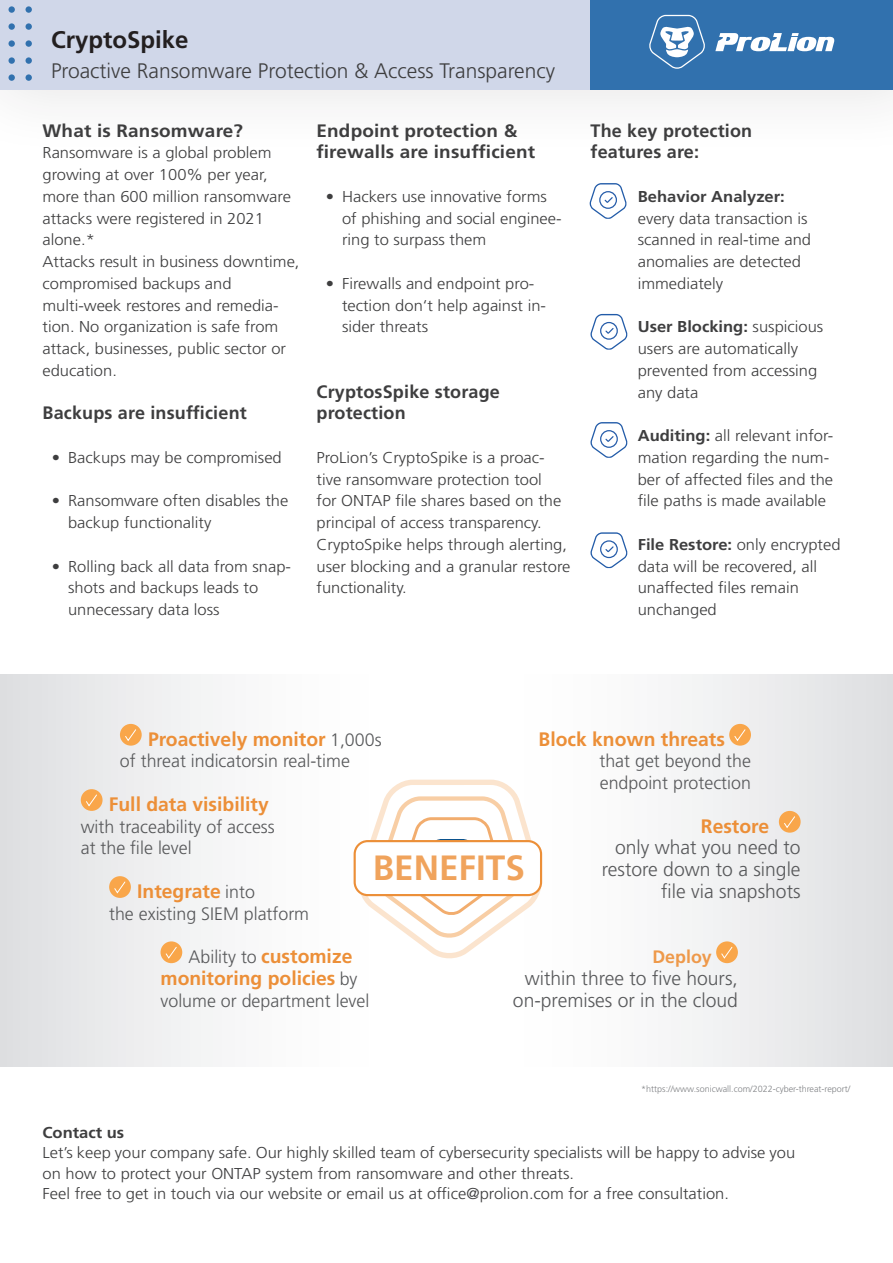
<style>
.page{position:relative;width:893px;height:1263px;background:#fff}
.page>*{position:absolute;margin:0;border:0;box-sizing:border-box;transform-origin:0 0}
.t1{font:700 35.1px "Frutiger LT Std";color:#f0a35c}
.t2{font:700 24px "Frutiger LT Std";color:#231f20}
.t3{font:300 21px "Frutiger LT Std";color:#3e3e3f}
.t4{font:700 19.5px "Frutiger LT Std";color:#ec8f38}
.t5{font:300 19.5px/21.8px "Frutiger LT Std";color:#57585a;text-align:right}
.t6{font:300 18px/21.8px "Frutiger LT Std";color:#57585a}
.t7{font:700 18px/21.8px "Frutiger LT Std";letter-spacing:.01em;color:#3e3e3f}
.t8{font:700 18px/21.8px "Frutiger LT Std";letter-spacing:.01em;color:#3e3e3f;scale:1.05 1}
.t9{font:700 18px "Frutiger LT Std";color:#ee994a}
.t10{font:300 15.75px/21.8px "Frutiger LT Std";color:#3e3e3f;scale:1.05 1}
.t11{font:700 15.75px "Frutiger LT Std";color:#3e3e3f;scale:1.05 1}
.t12{font:300 9px "Frutiger LT Std";color:#808285}
.s1{font-weight:700}
.s2{font-weight:300;font-size:18px;color:#57585a}
.s3{font-weight:700;font-size:19.5px;color:#ec8f38}
</style>
<div class="page">
<div style="left:0;top:0;width:893px;height:162px;background:#fbfbfb"></div>
<div style="left:0;top:0;width:590px;height:89px;background:#d0d7e9"></div>
<div style="left:590px;top:0;width:303px;height:89px;background:#3171ae"></div>
<svg style="left:715px;top:33px;width:119px;height:18px"></svg>
<svg style="left:649px;top:15px;width:56px;height:54px"></svg>
<div style="left:9px;top:6px;width:6px;height:7px;background:#3171ae;border-radius:50%"></div>
<div style="left:26px;top:6px;width:6px;height:7px;background:#3171ae;border-radius:50%"></div>
<div style="left:9px;top:23px;width:6px;height:7px;background:#3171ae;border-radius:50%"></div>
<div style="left:26px;top:23px;width:6px;height:7px;background:#3171ae;border-radius:50%"></div>
<div style="left:9px;top:40px;width:6px;height:7px;background:#3171ae;border-radius:50%"></div>
<div style="left:26px;top:40px;width:6px;height:7px;background:#3171ae;border-radius:50%"></div>
<div style="left:9px;top:57px;width:6px;height:7px;background:#3171ae;border-radius:50%"></div>
<div style="left:26px;top:57px;width:6px;height:7px;background:#3171ae;border-radius:50%"></div>
<div style="left:9px;top:74px;width:6px;height:7px;background:#3171ae;border-radius:50%"></div>
<div style="left:26px;top:74px;width:6px;height:7px;background:#3171ae;border-radius:50%"></div>
<svg style="left:590px;top:183px;width:36px;height:36px"></svg>
<svg style="left:590px;top:314px;width:37px;height:36px"></svg>
<svg style="left:590px;top:422px;width:37px;height:36px"></svg>
<svg style="left:590px;top:532px;width:37px;height:36px"></svg>
<div style="left:0;top:675px;width:394px;height:391px;background:linear-gradient(to right,#e0e1e3,#fff)"></div>
<div style="left:497px;top:675px;width:396px;height:391px;background:linear-gradient(to right,#fff,#e0e1e3)"></div>
<div style="left:729px;top:724px;width:22px;height:22px;background:#f9a64a;border-radius:50%"></div>
<svg style="left:734px;top:729px;width:12px;height:12px"></svg>
<div style="left:779px;top:811px;width:22px;height:22px;background:#f9a64a;border-radius:50%"></div>
<svg style="left:784px;top:816px;width:11px;height:12px"></svg>
<div style="left:716px;top:941px;width:22px;height:22px;background:#f9a64a;border-radius:50%"></div>
<svg style="left:721px;top:947px;width:12px;height:12px"></svg>
<div style="left:161px;top:941px;width:21px;height:22px;background:#f9a64a;border-radius:50%"></div>
<svg style="left:165px;top:946px;width:12px;height:13px"></svg>
<div style="left:81px;top:789px;width:22px;height:22px;background:#f9a64a;border-radius:50%"></div>
<svg style="left:86px;top:794px;width:11px;height:13px"></svg>
<div style="left:120px;top:724px;width:22px;height:22px;background:#f9a64a;border-radius:50%"></div>
<svg style="left:125px;top:729px;width:11px;height:12px"></svg>
<div style="left:109px;top:876px;width:22px;height:22px;background:#f9a64a;border-radius:50%"></div>
<svg style="left:114px;top:881px;width:12px;height:13px"></svg>
<svg style="left:359px;top:777px;width:189px;height:188px"></svg>
<div style="left:355px;top:841px;width:186px;height:54px;background:#fff;border-radius:13px"></div>
<div style="left:354px;top:840px;width:188px;height:56px;border:2px solid #ec8f38;border-radius:13px"></div>
<h2 class="t2" style="left:51px;top:25px;width:139px">CryptoSpike</h2>
<h3 class="t3" style="left:51px;top:59px;width:506px">Proactive Ransomware Protection &amp; Access Transparency</h3>
<p class="t8" style="left:43px;top:120px;width:192px">What is Ransomware?</p>
<p class="t10" style="left:43px;top:142px;width:246px">Ransomware is a global problem growing at over 100% per year, more than 600 million ransomware attacks were registered in 2021 alone.*<br>Attacks result in business downtime, compromised backups and multi-week restores and remedia&shy;tion. No organization is safe from attack, businesses, public sector or education.</p>
<p class="t7" style="left:43px;top:402px;width:206px">Backups are insufficient</p>
<p class="t10" style="left:52px;top:447px;width:221px">• Backups may be compromised</p>
<p class="t10" style="left:68px;top:490px;width:211px;text-indent:-16px">• Ransomware often disables the backup functionality</p>
<p class="t10" style="left:68px;top:555px;width:214px;text-indent:-16px">• Rolling back all data from snap&shy;shots and backups leads to unnecessary data loss</p>
<p class="t8" style="left:316px;top:120px;width:210px">Endpoint protection &amp; firewalls are insufficient</p>
<p class="t10" style="left:342px;top:186px;width:211px;text-indent:-16px">• Hackers use innovative forms of phishing and social enginee&shy;ring to surpass them</p>
<p class="t10" style="left:342px;top:273px;width:196px;text-indent:-16px">• Firewalls and endpoint pro&shy;tection don‘t help against in&shy;sider threats</p>
<p class="t7" style="left:316px;top:381px;width:185px">CryptosSpike storage protection</p>
<p class="t10" style="left:316px;top:447px;width:243px">ProLion’s CryptoSpike is a proac&shy;tive ransomware protection tool<br>for ONTAP file shares based on the principal of access transparency.<br>CryptoSpike helps through alerting, user blocking and a granular restore functionality.</p>
<p class="t7" style="left:590px;top:120px;width:163px">The key protection features are:</p>
<p class="t11" style="left:638px;top:187px;width:142px">Behavior Analyzer:</p>
<p class="t10" style="left:638px;top:207px;width:167px">every data transaction is scanned in real-time and anomalies are detected immediately</p>
<p class="t10" style="left:638px;top:316px;width:178px"><span class="s1">User Blocking:</span> suspicious users are automatically prevented from accessing any data</p>
<p class="t10" style="left:638px;top:425px;width:188px"><span class="s1">Auditing:</span> all relevant infor&shy;mation regarding the num&shy;ber of affected files and the file paths is made available</p>
<p class="t10" style="left:638px;top:534px;width:195px"><span class="s1">File Restore:</span> only encrypted data will be recovered, all unaffected files remain unchanged</p>
<p class="t4" style="left:148px;top:727px;width:235px">Proactively monitor <span class="s2">1,000s</span></p>
<p class="t6" style="left:120px;top:750px;width:232px">of threat indicatorsin real-time</p>
<p class="t4" style="left:109px;top:793px;width:161px">Full data visibility</p>
<p class="t6" style="left:81px;top:816px;width:196px">with traceability of access at the file level</p>
<p class="t4" style="left:137px;top:880px;width:119px">Integrate <span class="s2">into</span></p>
<p class="t6" style="left:109px;top:903px;width:201px">the existing SIEM platform</p>
<h1 class="t1" style="left:373px;top:847px;width:154px">BENEFITS</h1>
<p class="t4" style="left:539px;top:727px;width:188px">Block known threats</p>
<p class="t6" style="left:599px;top:750px;width:153px">that get beyond the endpoint protection</p>
<p class="t4" style="left:701px;top:814px;width:70px">Restore</p>
<p class="t5" style="left:602px;top:837px;width:200px">only what you need to restore down to a single file via snapshots</p>
<p class="t6" style="left:189px;top:946px;width:165px">Ability to <span class="s3">customize</span></p>
<p class="t4" style="left:161px;top:967px;width:198px">monitoring policies <span class="s2">by</span></p>
<p class="t6" style="left:161px;top:990px;width:210px">volume or department level</p>
<p class="t9" style="left:652px;top:946px;width:61px">Deploy</p>
<p class="t5" style="left:513px;top:967px;width:226px">within three to five hours, on-premises or in the cloud</p>
<p class="t12" style="left:641px;top:1084px;width:211px">*https://www.sonicwall.com/2022-cyber-threat-report/</p>
<p class="t11" style="left:43px;top:1123px;width:79px">Contact us</p>
<p class="t10" style="left:43px;top:1143px;width:718px;line-height:20.2px">Let’s keep your company safe. Our highly skilled team of cybersecurity specialists will be happy to advise you on how to protect your ONTAP system from ransomware and other threats.<br>Feel free to get in touch via our website or email us at office@prolion.com for a free consultation.</p>
</div>
